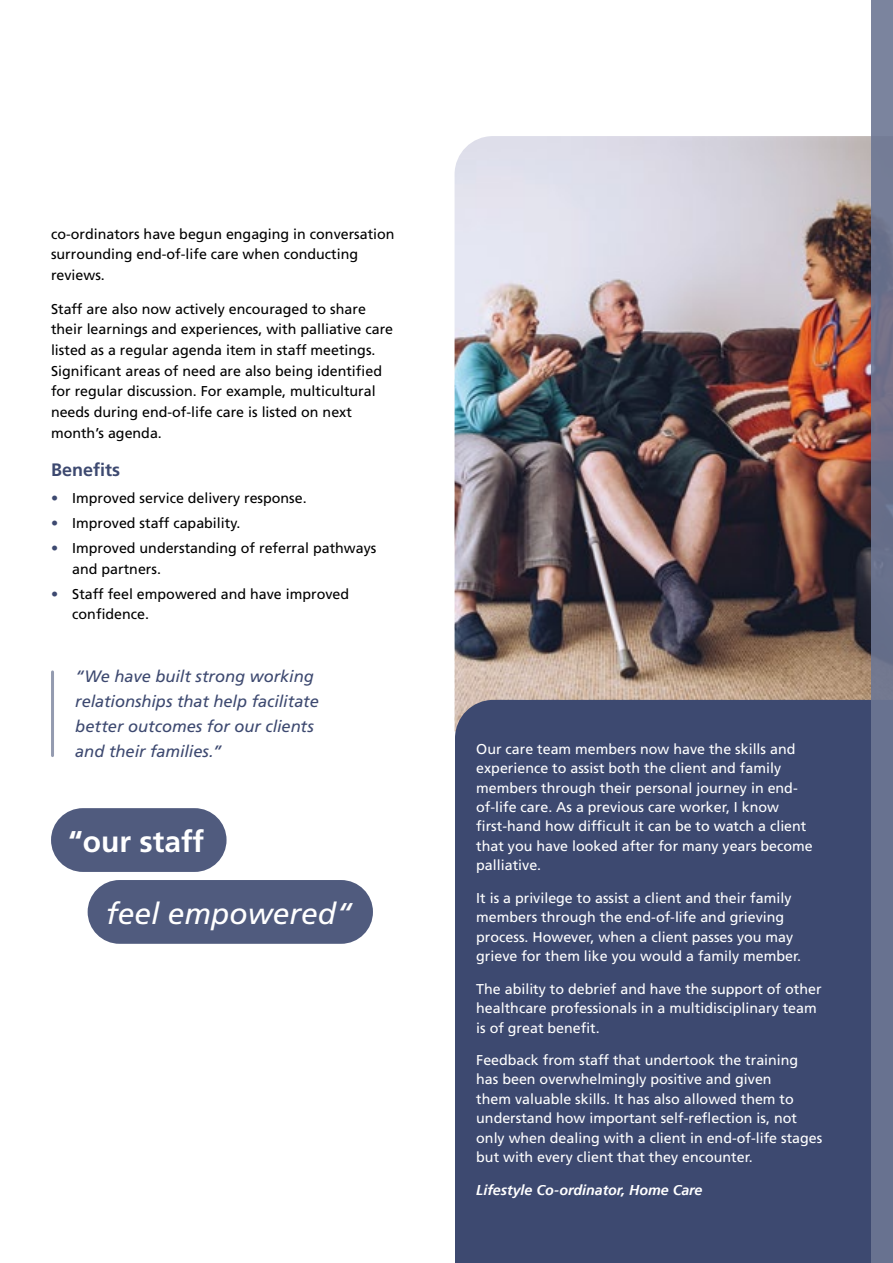
<style>
.page{position:relative;width:893px;height:1263px;background:#fff}
.page>*{position:absolute;margin:0;border:0;box-sizing:border-box;transform-origin:0 0}
.Heading{font:italic 30px "Frutiger";color:#fff}
.Heading-2{font:700 30px "Frutiger";color:#fff}
.Case_Study_Subheadin{font:700 18px "Frutiger";color:#3d4970}
.Case_Study__Feature{font:italic 16.5px/24.9px "Frutiger";letter-spacing:-.005em;color:#3d4970}
.Body{font:14.25px/19.5px "Frutiger";color:#fff}
.Body-2{font:14.25px/20.7px "Frutiger";color:#000}
.Case_Study__Body_Dot{font:14.25px/20.7px "Frutiger";color:#000}
.Testimonial_ATTRIBUT{font:italic 700 14.25px "Frutiger";color:#fff}
.s1{color:#3d4970}
</style>
<div class="page">
<img style="left:455px;top:136px;width:417px;height:564px">
<div style="left:455px;top:700px;width:417px;height:563px;background:#3d4970"></div>
<hr style="left:51px;top:672px;width:3px;height:84px;background:#949bb0">
<div style="left:51px;top:808px;width:176px;height:64px;background:#505b7e;border-radius:32px"></div>
<div style="left:88px;top:880px;width:285px;height:64px;background:#505b7e;border-radius:32px"></div>
<div style="left:872px;top:0;width:21px;height:1263px;background:linear-gradient(to bottom,#757a92,#646e8d)"></div>
<p class="Body-2" style="left:51px;top:223px;width:345px">co-ordinators have begun engaging in conversation surrounding end-of-life care when conducting reviews.</p>
<p class="Body-2" style="left:51px;top:298px;width:344px">Staff are also now actively encouraged to share their learnings and experiences, with palliative care listed as a regular agenda item in staff meetings.<br>Significant areas of need are also being identified for regular discussion. For example, multicultural needs during end-of-life care is listed on next month’s agenda.</p>
<h2 class="Case_Study_Subheadin" style="left:51px;top:459px;width:71px">Benefits</h2>
<p class="Case_Study__Body_Dot" style="left:51px;top:488px;width:257px"><span class="s1">•</span> Improved service delivery response.</p>
<p class="Case_Study__Body_Dot" style="left:51px;top:512px;width:191px"><span class="s1">•</span> Improved staff capability.</p>
<p class="Case_Study__Body_Dot" style="left:72px;top:537px;width:306px;text-indent:-21px"><span class="s1">•</span> Improved understanding of referral pathways and partners.</p>
<p class="Case_Study__Body_Dot" style="left:72px;top:583px;width:278px;text-indent:-21px"><span class="s1">•</span> Staff feel empowered and have improved confidence.</p>
<p class="Case_Study__Feature" style="left:75px;top:664px;width:245px">“We have built strong working relationships that help facilitate better outcomes for our clients and their families.”</p>
<h1 class="Heading-2" style="left:68px;top:824px;width:137px">“our staff</h1>
<h1 class="Heading" style="left:106px;top:896px;width:248px">feel empowered“</h1>
<p class="Body" style="left:476px;top:739px;width:338px">Our care team members now have the skills and experience to assist both the client and family members through their personal journey in end&shy;of-life care. As a previous care worker, I know first-hand how difficult it can be to watch a client that you have looked after for many years become palliative.</p>
<p class="Body" style="left:476px;top:888px;width:326px">It is a privilege to assist a client and their family members through the end-of-life and grieving process. However, when a client passes you may grieve for them like you would a family member.</p>
<p class="Body" style="left:476px;top:979px;width:347px">The ability to debrief and have the support of other healthcare professionals in a multidisciplinary team is of great benefit.</p>
<p class="Body" style="left:476px;top:1050px;width:348px">Feedback from staff that undertook the training has been overwhelmingly positive and given<br>them valuable skills. It has also allowed them to understand how important self-reflection is, not only when dealing with a client in end-of-life stages but with every client that they encounter.</p>
<p class="Testimonial_ATTRIBUT" style="left:476px;top:1181px;width:228px">Lifestyle Co-ordinator, Home Care</p>
</div>
